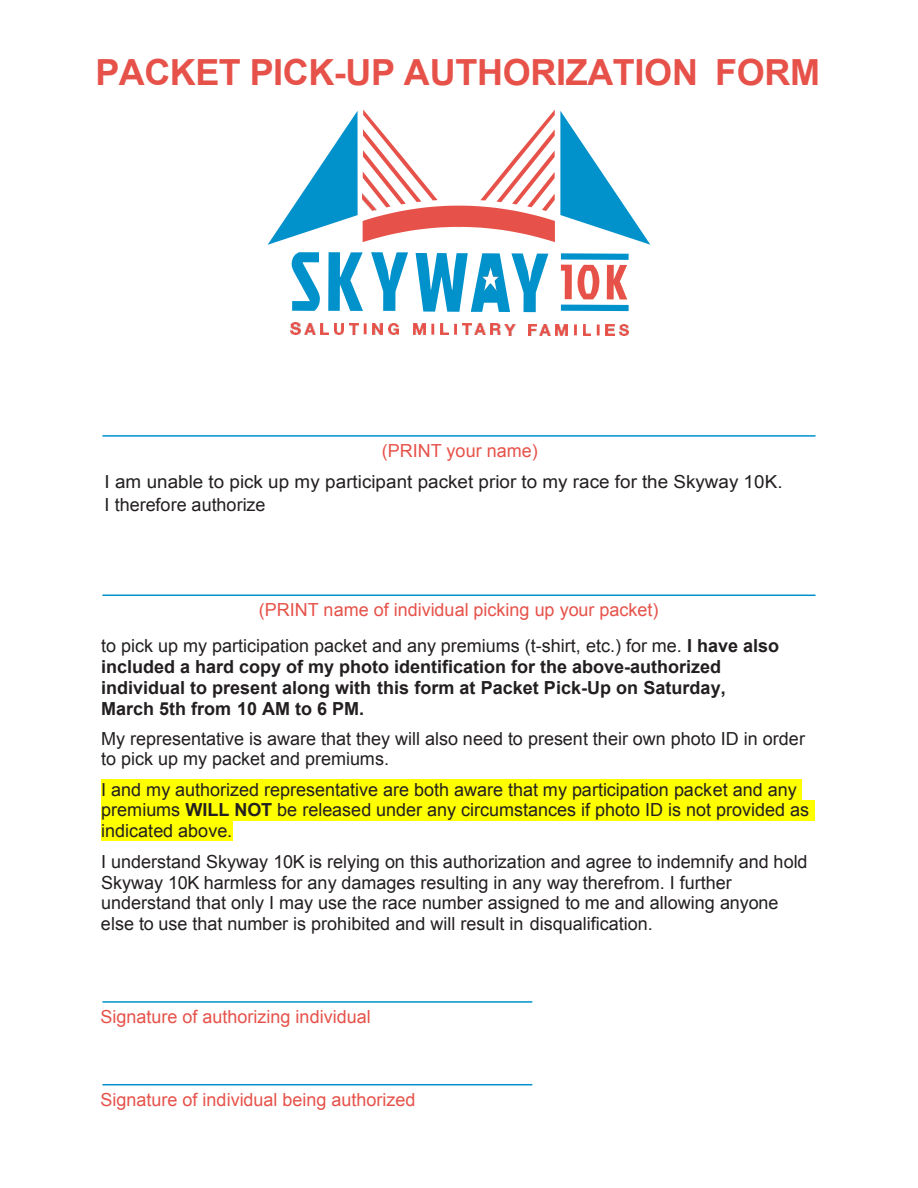
<style>
.page{position:relative;width:918px;height:1188px;background:#fff}
.page>*{position:absolute;margin:0;border:0;box-sizing:border-box;transform-origin:0 0}
.t1{font:700 36px "Arial";letter-spacing:-.01em;color:#e6524a}
.t2{font:18px/20.9px "Arial";color:#231f20}
.t3{font:700 18px/20.9px "Arial";color:#231f20}
.t4{font:18px/22.5px "Arial";color:#231f20;scale:1.05 1}
.t5{font:18px "Arial";color:#e6524a}
.s1{color:#e6524a}
.s2{font-weight:700}
.s3{font-style:inherit}
</style>
<div class="page">
<svg style="left:268px;top:110px;width:382px;height:135px"></svg>
<svg style="left:364px;top:323px;width:3px;height:11px"></svg>
<svg style="left:431px;top:324px;width:3px;height:11px"></svg>
<svg style="left:454px;top:324px;width:3px;height:11px"></svg>
<svg style="left:463px;top:324px;width:22px;height:11px"></svg>
<svg style="left:491px;top:324px;width:24px;height:11px"></svg>
<svg style="left:528px;top:324px;width:40px;height:11px"></svg>
<svg style="left:574px;top:324px;width:3px;height:11px"></svg>
<svg style="left:597px;top:325px;width:3px;height:10px"></svg>
<hr style="left:102px;top:435px;width:714px;height:2px;background:#0191cb">
<hr style="left:102px;top:595px;width:714px;height:1px;background:#0191cb">
<hr style="left:102px;top:1001px;width:430px;height:2px;background:#0191cb">
<hr style="left:102px;top:1084px;width:430px;height:1px;background:#0191cb">
<div style="left:101px;top:779px;width:701px;height:20px;background:#ff0"></div>
<div style="left:101px;top:800px;width:714px;height:20px;background:#ff0"></div>
<div style="left:101px;top:821px;width:131px;height:20px;background:#ff0"></div>
<svg style="left:561px;top:253px;width:68px;height:58px"></svg>
<svg style="left:416px;top:253px;width:132px;height:59px"></svg>
<img style="left:483px;top:268px;width:15px;height:22px">
<svg style="left:371px;top:252px;width:37px;height:59px"></svg>
<svg style="left:328px;top:252px;width:35px;height:59px"></svg>
<svg style="left:292px;top:252px;width:28px;height:59px"></svg>
<svg style="left:291px;top:323px;width:52px;height:11px"></svg>
<svg style="left:349px;top:323px;width:9px;height:11px"></svg>
<svg style="left:373px;top:323px;width:9px;height:11px"></svg>
<svg style="left:388px;top:323px;width:10px;height:11px"></svg>
<svg style="left:413px;top:324px;width:12px;height:11px"></svg>
<svg style="left:441px;top:324px;width:7px;height:11px"></svg>
<svg style="left:583px;top:324px;width:8px;height:11px"></svg>
<svg style="left:606px;top:325px;width:8px;height:10px"></svg>
<svg style="left:620px;top:324px;width:9px;height:12px"></svg>
<h1 class="t1" style="left:95px;top:48px;width:726px">PACKET PICK-UP AUTHORIZATION FORM</h1>
<p class="t5" style="left:382px;top:439px;width:158px">(PRINT your name)</p>
<p class="t4" style="left:105px;top:471px;width:647px">I am unable to pick up my participant packet prior to my race for the Skyway 10K.<br>I therefore authorize</p>
<p class="t2" style="left:101px;top:593px;width:679px;line-height:35.4px;text-indent:158px"><span class="s1">(PRINT name of individual picking up your packet)<br></span>to pick up my participation packet and any premiums (t-shirt, etc.) for me. <span class="s2">I have also</span></p>
<p class="t3" style="left:101px;top:657px;width:626px">included a hard copy of my photo identification for the above-authorized individual to present along with this form at Packet Pick-Up on Saturday,<br><span class="s3">March 5</span>th from 10 AM to 6 PM.</p>
<p class="t2" style="left:101px;top:728px;width:705px">My representative is aware that they will also need to present their own photo ID in order to pick up my packet and premiums.</p>
<p class="t2" style="left:101px;top:779px;width:710px">I and my authorized representative are both aware that my participation packet and any premiums <span class="s2">WILL NOT</span> be released under any circumstances if photo ID is not provided as indicated above.</p>
<p class="t2" style="left:101px;top:851px;width:708px">I understand Skyway 10K is relying on this authorization and agree to indemnify and hold Skyway 10K harmless for any damages resulting in any way therefrom. I further understand that only I may use the race number assigned to me and allowing anyone else to use that number is prohibited and will result in disqualification.</p>
<p class="t5" style="left:100px;top:1005px;width:272px">Signature of authorizing individual</p>
<p class="t5" style="left:100px;top:1088px;width:317px">Signature of individual being authorized</p>
</div>
